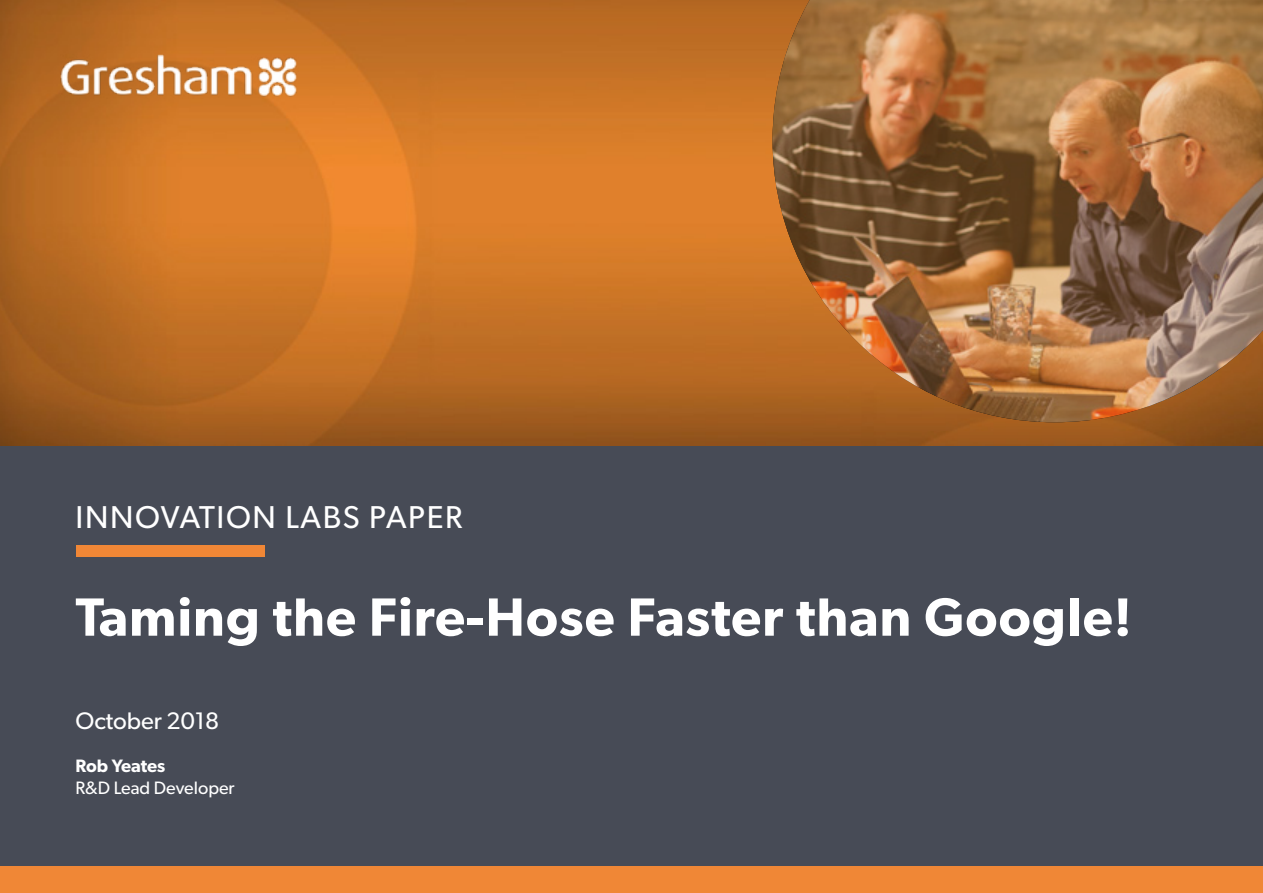
<style>
.page{position:relative;width:1263px;height:893px;background:#fff}
.page>*{position:absolute;margin:0;border:0;box-sizing:border-box;transform-origin:0 0}
.t1{font:600 54px "Gibson";letter-spacing:.02em;color:#fff}
.t2{font:31.65px "Gibson";letter-spacing:.05em;color:#fff}
.t3{font:24px "Gibson";color:#fff}
.t4{font:18px "Gibson";color:#fff}
.t5{font:600 18px "Gibson";color:#fff}
</style>
<div class="page">
<img style="left:0;top:0;width:1263px;height:446px">
<div style="left:0;top:446px;width:1263px;height:447px;background:#474b56"></div>
<img style="left:60px;top:54px;width:240px;height:45px">
<div style="left:76px;top:545px;width:188px;height:12px;background:#f18736"></div>
<div style="left:0;top:867px;width:1263px;height:26px;background:#f08736"></div>
<img style="left:772px;top:0;width:491px;height:422px">
<p class="t2" style="left:76px;top:498px;width:388px">INNOVATION LABS PAPER</p>
<p class="t1" style="left:76px;top:585px;width:1057px">Taming the Fire-Hose Faster than Google!</p>
<p class="t3" style="left:76px;top:706px;width:145px">October 2018</p>
<p class="t5" style="left:76px;top:755px;width:91px">Rob Yeates</p>
<p class="t4" style="left:76px;top:777px;width:160px">R&amp;D Lead Developer</p>
</div>
